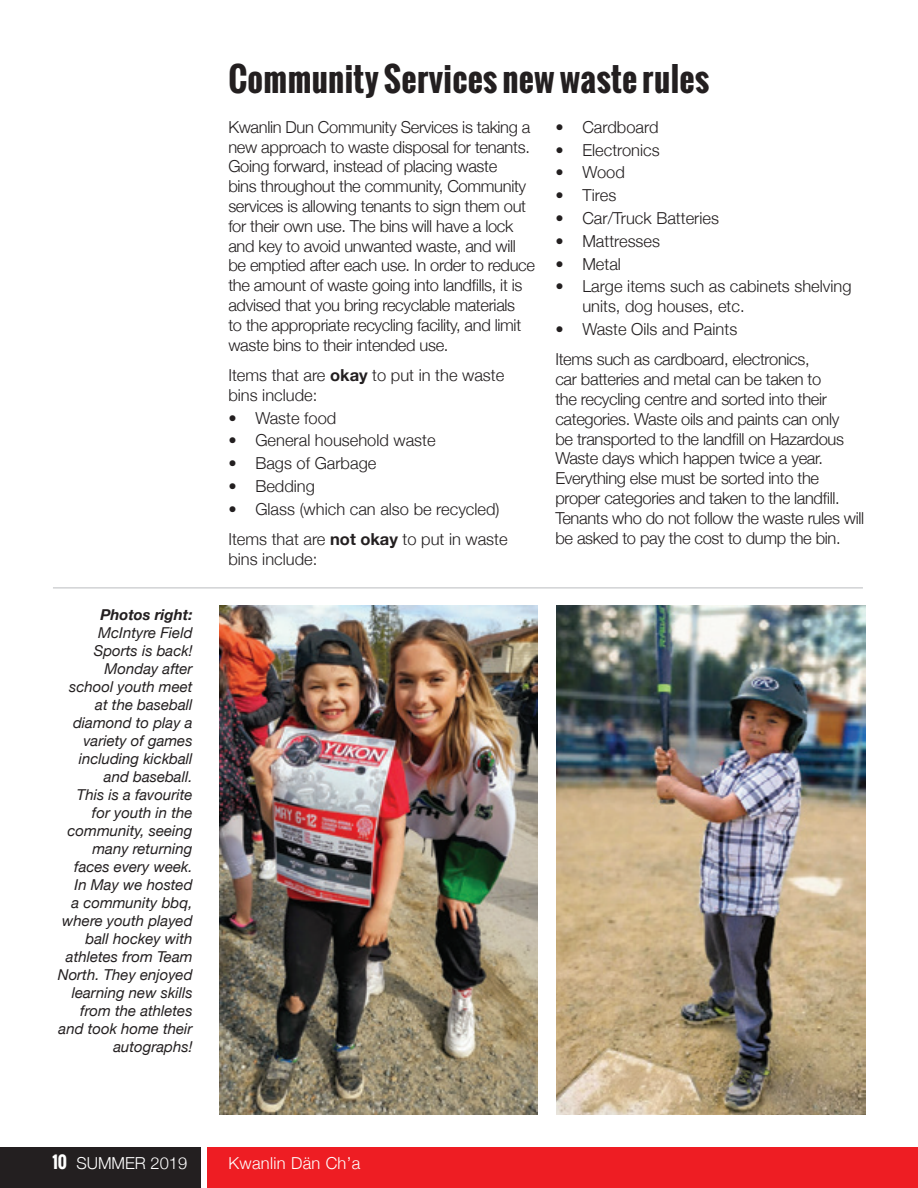
<style>
.page{position:relative;width:918px;height:1188px;background:#fff}
.page>*{position:absolute;margin:0;border:0;box-sizing:border-box;transform-origin:0 0}
.t1{font:700 33px "Oswald";letter-spacing:.01em;color:#231f20}
.Body{font:300 16.5px/19.8px "Helvetica Neue";letter-spacing:-.02em;color:#231f20}
.Body-2{font:300 16.5px/19.8px "Helvetica Neue";color:#231f20}
.t2{font:300 16.5px "Helvetica Neue";letter-spacing:.02em;color:#fff}
.t3{font:300 16.5px "Helvetica Neue";color:#fff}
.Caption_RIGHT{font:italic 15px/18px "Helvetica Neue";color:#231f20;text-align:right}
.s1{font-weight:700}
.s2{font-family:"Oswald";font-weight:700}
</style>
<div class="page">
<div style="left:0;top:1147px;width:201px;height:41px;background:#231f20"></div>
<div style="left:207px;top:1147px;width:711px;height:41px;background:#ee1d23"></div>
<hr style="left:53px;top:587px;width:810px;height:2px;background:#d1d2d4">
<img style="left:557px;top:606px;width:308px;height:508px">
<img style="left:219px;top:606px;width:318px;height:508px">
<p class="Caption_RIGHT" style="left:58px;top:607px;width:136px"><span class="s1">Photos right:<br></span>McIntyre Field<br>Sports is back!<br>Monday after school youth meet at the baseball diamond to play a variety of games including kickball and baseball.<br>This is a favourite for youth in the community, seeing many returning faces every week.<br>In May we hosted<br>a community bbq, where youth played ball hockey with athletes from Team<br>North. They enjoyed learning new skills from the athletes and took home their autographs!</p>
<p class="t1" style="left:228px;top:55px;width:482px">Community Services new waste rules</p>
<p class="Body" style="left:228px;top:116px;width:308px">Kwanlin Dun Community Services is taking a new approach to waste disposal for tenants.<br>Going forward, instead of placing waste<br>bins throughout the community, Community services is allowing tenants to sign them out for their own use. The bins will have a lock and key to avoid unwanted waste, and will be emptied after each use. In order to reduce the amount of waste going into landfills, it is advised that you bring recyclable materials<br>to the appropriate recycling facility, and limit waste bins to their intended use.</p>
<p class="Body-2" style="left:228px;top:364px;width:277px">Items that are <span class="s1">okay</span> to put in the waste bins include:</p>
<p class="Body-2" style="left:228px;top:407px;width:109px">• Waste food</p>
<p class="Body-2" style="left:228px;top:429px;width:209px">• General household waste</p>
<p class="Body-2" style="left:228px;top:452px;width:150px">• Bags of Garbage</p>
<p class="Body-2" style="left:228px;top:475px;width:88px">• Bedding</p>
<p class="Body-2" style="left:228px;top:498px;width:273px">• Glass (which can also be recycled)</p>
<p class="Body-2" style="left:228px;top:528px;width:281px">Items that are <span class="s1">not okay</span> to put in waste bins include:</p>
<p class="Body-2" style="left:555px;top:116px;width:105px">• Cardboard</p>
<p class="Body-2" style="left:555px;top:139px;width:106px">• Electronics</p>
<p class="Body" style="left:555px;top:162px;width:71px">• Wood</p>
<p class="Body" style="left:555px;top:184px;width:63px">• Tires</p>
<p class="Body-2" style="left:555px;top:207px;width:165px">• Car/Truck Batteries</p>
<p class="Body-2" style="left:555px;top:230px;width:106px">• Mattresses</p>
<p class="Body" style="left:555px;top:253px;width:67px">• Metal</p>
<p class="Body-2" style="left:582px;top:276px;width:271px;text-indent:-27px">• Large items such as cabinets shelving units, dog houses, etc.</p>
<p class="Body-2" style="left:555px;top:318px;width:183px">• Waste Oils and Paints</p>
<p class="Body" style="left:555px;top:348px;width:310px">Items such as cardboard, electronics,<br>car batteries and metal can be taken to<br>the recycling centre and sorted into their categories. Waste oils and paints can only<br>be transported to the landfill on Hazardous Waste days which happen twice a year.<br>Everything else must be sorted into the proper categories and taken to the landfill.<br>Tenants who do not follow the waste rules will be asked to pay the cost to dump the bin.</p>
<p class="t3" style="left:52px;top:1150px;width:136px"><span class="s2">10</span> SUMMER 2019</p>
<p class="t2" style="left:229px;top:1150px;width:133px">Kwanlin Dän Ch’a</p>
</div>
